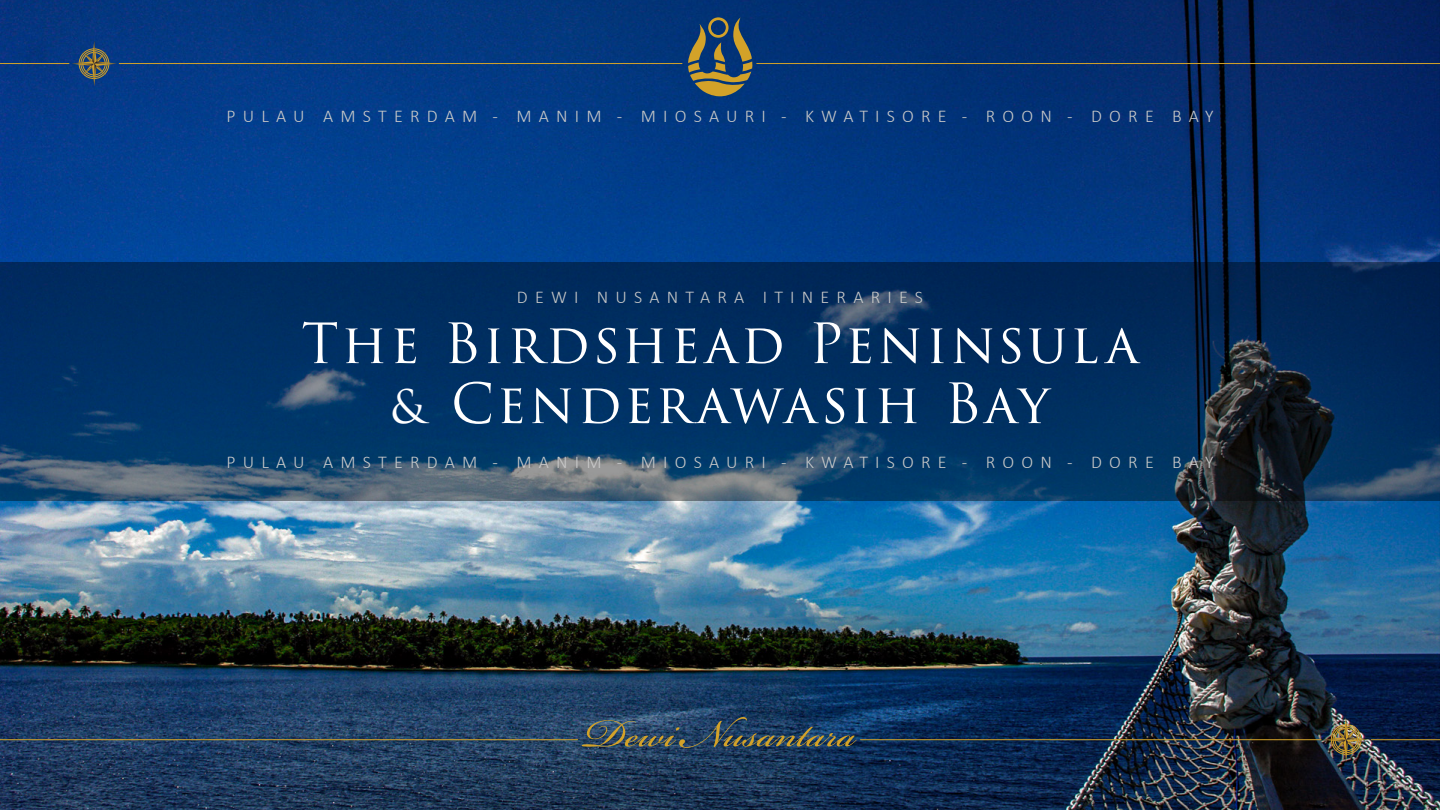
<style>
.page{position:relative;width:1440px;height:810px;background:#fff}
.page>*{position:absolute;margin:0;border:0;box-sizing:border-box;transform-origin:0 0}
.t1{font:61.5px "Bickham Script Pro";color:#d3a229}
.t2{font:54px/60px "Trajan Pro 3";letter-spacing:.06em;color:#fff;text-align:center}
.t3{font:300 18px "Calibri";letter-spacing:.4em;color:#c8c8c8}
.s1{font-size:45px}
</style>
<div class="page">
<img style="left:0;top:0;width:1440px;height:810px">
<svg style="left:0;top:262px;width:1440px;height:239px;background:#0b345f"></svg>
<hr style="left:119px;top:63px;width:563px;height:1px;background:#d3a229">
<hr style="left:0;top:63px;width:69px;height:1px;background:#d3a229">
<svg style="left:71px;top:41px;width:46px;height:45px;background:#2f4c6f"></svg>
<svg style="left:688px;top:17px;width:65px;height:80px;background:#4f5c5a"></svg>
<hr style="left:0;top:739px;width:578px;height:1px;background:#d3a229">
<hr style="left:1371px;top:739px;width:69px;height:1px;background:#d3a229">
<hr style="left:860px;top:739px;width:461px;height:1px;background:#d3a229">
<img style="left:1323px;top:717px;width:46px;height:46px">
<hr style="left:757px;top:63px;width:683px;height:1px;background:#d3a229">
<p class="t3" style="left:226px;top:109px;width:989px">PULAU AMSTERDAM - MANIM - MIOSAURI - KWATISORE - ROON - DORE BAY</p>
<p class="t3" style="left:517px;top:290px;width:408px">DEWI NUSANTARA ITINERARIES</p>
<h2 class="t2" style="left:301px;top:316px;width:839px">The Birdshead Peninsula <span class="s1">&amp;</span> Cenderawasih Bay</h2>
<p class="t3" style="left:226px;top:454px;width:989px">PULAU AMSTERDAM - MANIM - MIOSAURI - KWATISORE - ROON - DORE BAY</p>
<h1 class="t1" style="left:584px;top:689px;width:273px">Dewi Nusantara</h1>
</div>
